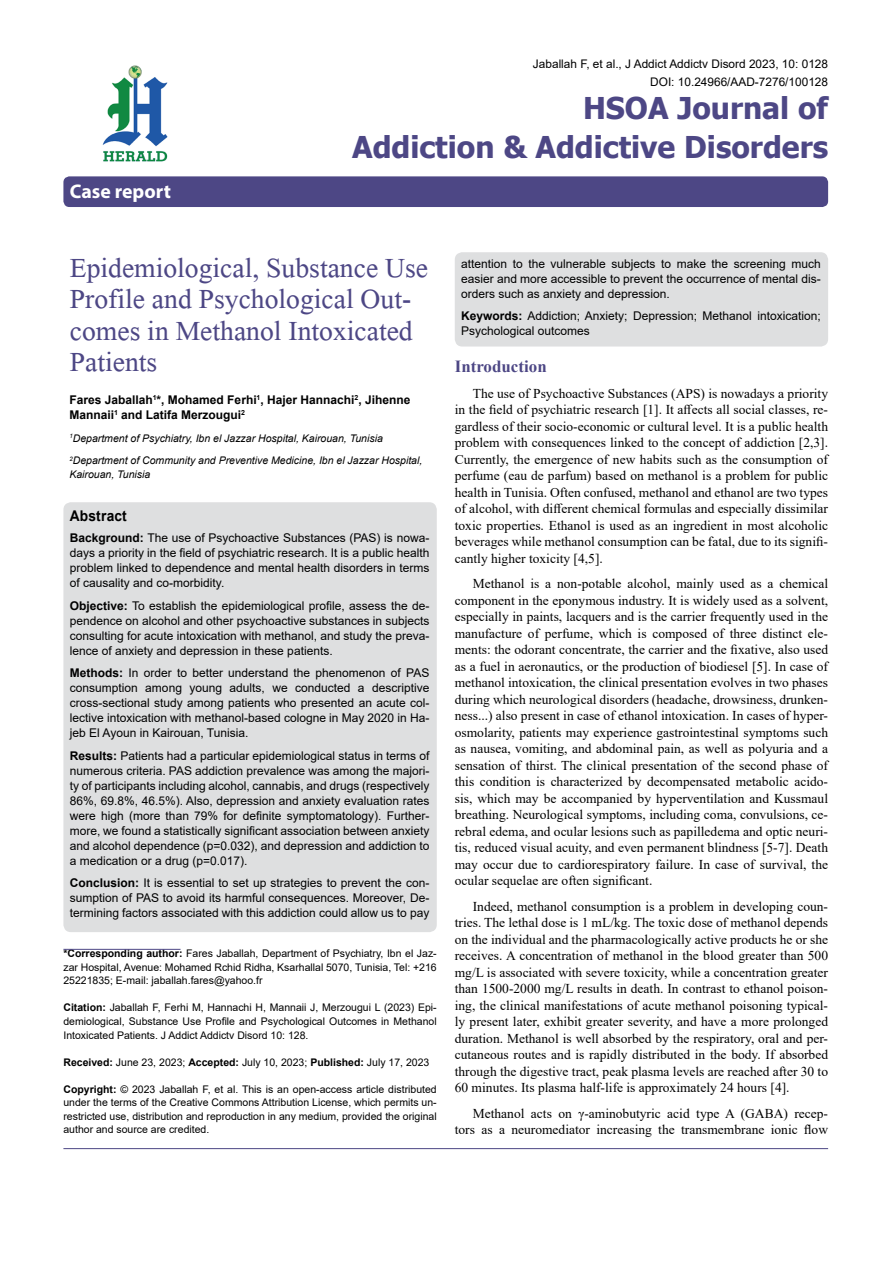
<style>
.page{position:relative;width:893px;height:1263px;background:#fff}
.page>*{position:absolute;margin:0;border:0;box-sizing:border-box;transform-origin:0 0}
.t1{font:41.25px/31.5px "Microsoft Himalaya";color:#4d4785}
.t2{font:700 30px/39px "Tahoma";color:#4d4785;text-align:right}
.t3{font:700 19.8px "Myriad Hebrew";color:#fff}
.t4{font:700 16.95px "Times New Roman";color:#4d4785}
.t5{font:700 14.85px "Arial";letter-spacing:.015em;color:#000;scale:.93 1}
.t6{font:13.5px/16.5px "Times New Roman";color:#000;text-align:justify}
.t7{font:12px/15px "Arial";color:#000;text-align:justify}
.t8{font:700 12px/15px "Arial";color:#000}
.t9{font:11.85px/18px "Arial";color:#000;text-align:right}
.t10{font:10.5px/13.5px "Arial";color:#000;text-align:justify}
.t11{font:italic 10.5px/22.5px "Arial";color:#000}
.s1{font-weight:700}
</style>
<div class="page">
<div style="left:63px;top:176px;width:765px;height:31px;background:#4d4785;border-radius:6px"></div>
<hr style="left:63px;top:949px;width:118px;height:1px;background:#4d4785">
<img style="left:102px;top:65px;width:66px;height:97px">
<hr style="left:63px;top:1148px;width:765px;height:1px;background:#4d4785">
<div style="left:63px;top:502px;width:374px;height:430px;background:#dedfe0;border-radius:8px"></div>
<div style="left:455px;top:252px;width:373px;height:95px;background:#dedfe0;border-radius:8px"></div>
<h3 class="t3" style="left:70px;top:180px;width:103px">Case report</h3>
<p class="t9" style="left:533px;top:55px;width:297px">Jaballah F, et al., J Addict Addictv Disord 2023, 10: 0128<br>DOI: 10.24966/AAD-7276/100128</p>
<h2 class="t2" style="left:352px;top:89px;width:478px">HSOA Journal of<br>Addiction &amp; Addictive Disorders</h2>
<h1 class="t1" style="left:70px;top:247px;width:360px">Epidemiological, Substance Use<br>Profile and Psychological Out&shy;comes in Methanol Intoxicated<br>Patients</h1>
<p class="t8" style="left:69px;top:393px;width:343px">Fares Jaballah<sup>1</sup>*, Mohamed Ferhi<sup>1</sup>, Hajer Hannachi<sup>2</sup>, Jihenne<br>Mannaii<sup>1</sup> and Latifa Merzougui<sup>2</sup></p>
<p class="t11" style="left:69px;top:427px;width:354px"><sup>1</sup>Department of Psychiatry, Ibn el Jazzar Hospital, Kairouan, Tunisia<br><sup>2</sup>Department of Community and Preventive Medicine, Ibn el Jazzar Hospital,</p>
<p class="t11" style="left:69px;top:463px;width:82px">Kairouan, Tunisia</p>
<p class="t5" style="left:70px;top:506px;width:63px">Abstract</p>
<p class="t7" style="left:70px;top:531px;width:361px"><span class="s1">Background:</span> The use of Psychoactive Substances (PAS) is nowa&shy;days a priority in the field of psychiatric research. It is a public health problem linked to dependence and mental health disorders in terms of causality and co-morbidity.</p>
<p class="t7" style="left:70px;top:598px;width:361px"><span class="s1">Objective:</span> To establish the epidemiological profile, assess the de&shy;pendence on alcohol and other psychoactive substances in subjects consulting for acute intoxication with methanol, and study the preva&shy;lence of anxiety and depression in these patients.</p>
<p class="t7" style="left:70px;top:666px;width:361px"><span class="s1">Methods:</span> In order to better understand the phenomenon of PAS consumption among young adults, we conducted a descriptive cross-sectional study among patients who presented an acute col&shy;lective intoxication with methanol-based cologne in May 2020 in Ha&shy;jeb El Ayoun in Kairouan, Tunisia.</p>
<p class="t7" style="left:70px;top:748px;width:361px"><span class="s1">Results:</span> Patients had a particular epidemiological status in terms of numerous criteria. PAS addiction prevalence was among the majori&shy;ty of participants including alcohol, cannabis, and drugs (respectively 86%, 69.8%, 46.5%). Also, depression and anxiety evaluation rates were high (more than 79% for definite symptomatology). Further&shy;more, we found a statistically significant association between anxiety and alcohol dependence (p=0.032), and depression and addiction to a medication or a drug (p=0.017).</p>
<p class="t7" style="left:70px;top:876px;width:361px"><span class="s1">Conclusion:</span> It is essential to set up strategies to prevent the con&shy;sumption of PAS to avoid its harmful consequences. Moreover, De&shy;termining factors associated with this addiction could allow us to pay</p>
<p class="t10" style="left:63px;top:947px;width:375px"><span class="s1">*Corresponding author:</span> Fares Jaballah, Department of Psychiatry, Ibn el Jaz&shy;zar Hospital, Avenue: Mohamed Rchid Ridha, Ksarhallal 5070, Tunisia, Tel: +216<br>25221835; E-mail: jaballah.fares@yahoo.fr</p>
<p class="t10" style="left:63px;top:1001px;width:375px"><span class="s1">Citation:</span> Jaballah F, Ferhi M, Hannachi H, Mannaii J, Merzougui L (2023) Epi&shy;demiological, Substance Use Profile and Psychological Outcomes in Methanol Intoxicated Patients. J Addict Addictv Disord 10: 128.</p>
<p class="t10" style="left:63px;top:1055px;width:367px"><span class="s1">Received:</span> June 23, 2023; <span class="s1">Accepted:</span> July 10, 2023; <span class="s1">Published:</span> July 17, 2023</p>
<p class="t10" style="left:63px;top:1082px;width:375px"><span class="s1">Copyright:</span> © 2023 Jaballah F, et al. This is an open-access article distributed under the terms of the Creative Commons Attribution License, which permits un&shy;restricted use, distribution and reproduction in any medium, provided the original author and source are credited.</p>
<p class="t7" style="left:461px;top:256px;width:361px">attention to the vulnerable subjects to make the screening much easier and more accessible to prevent the occurrence of mental dis&shy;orders such as anxiety and depression.</p>
<p class="t7" style="left:461px;top:308px;width:361px"><span class="s1">Keywords:</span> Addiction; Anxiety; Depression; Methanol intoxication;<br>Psychological outcomes</p>
<p class="t4" style="left:455px;top:354px;width:93px">Introduction</p>
<p class="t6" style="left:455px;top:385px;width:375px;text-indent:18px">The use of Psychoactive Substances (APS) is nowadays a priority in the field of psychiatric research [1]. It affects all social classes, re&shy;gardless of their socio-economic or cultural level. It is a public health problem with consequences linked to the concept of addiction [2,3].<br>Currently, the emergence of new habits such as the consumption of perfume (eau de parfum) based on methanol is a problem for public health in Tunisia. Often confused, methanol and ethanol are two types of alcohol, with different chemical formulas and especially dissimilar toxic properties. Ethanol is used as an ingredient in most alcoholic beverages while methanol consumption can be fatal, due to its signifi&shy;cantly higher toxicity [4,5].</p>
<p class="t6" style="left:455px;top:575px;width:375px;text-indent:18px">Methanol is a non-potable alcohol, mainly used as a chemical component in the eponymous industry. It is widely used as a solvent, especially in paints, lacquers and is the carrier frequently used in the manufacture of perfume, which is composed of three distinct ele&shy;ments: the odorant concentrate, the carrier and the fixative, also used as a fuel in aeronautics, or the production of biodiesel [5]. In case of methanol intoxication, the clinical presentation evolves in two phases during which neurological disorders (headache, drowsiness, drunken&shy;ness...) also present in case of ethanol intoxication. In cases of hyper&shy;osmolarity, patients may experience gastrointestinal symptoms such as nausea, vomiting, and abdominal pain, as well as polyuria and a sensation of thirst. The clinical presentation of the second phase of this condition is characterized by decompensated metabolic acido&shy;sis, which may be accompanied by hyperventilation and Kussmaul breathing. Neurological symptoms, including coma, convulsions, ce&shy;rebral edema, and ocular lesions such as papilledema and optic neuri&shy;tis, reduced visual acuity, and even permanent blindness [5-7]. Death may occur due to cardiorespiratory failure. In case of survival, the ocular sequelae are often significant.</p>
<p class="t6" style="left:455px;top:898px;width:375px;text-indent:18px">Indeed, methanol consumption is a problem in developing coun&shy;tries. The lethal dose is 1 mL/kg. The toxic dose of methanol depends on the individual and the pharmacologically active products he or she receives. A concentration of methanol in the blood greater than 500 mg/L is associated with severe toxicity, while a concentration greater than 1500-2000 mg/L results in death. In contrast to ethanol poison&shy;ing, the clinical manifestations of acute methanol poisoning typical&shy;ly present later, exhibit greater severity, and have a more prolonged duration. Methanol is well absorbed by the respiratory, oral and per&shy;cutaneous routes and is rapidly distributed in the body. If absorbed through the digestive tract, peak plasma levels are reached after 30 to 60 minutes. Its plasma half-life is approximately 24 hours [4].</p>
<p class="t6" style="left:455px;top:1105px;width:375px;text-align:right">Methanol acts on γ-aminobutyric acid type A (GABA) recep&shy;tors as a neuromediator increasing the transmembrane ionic flow</p>
</div>
